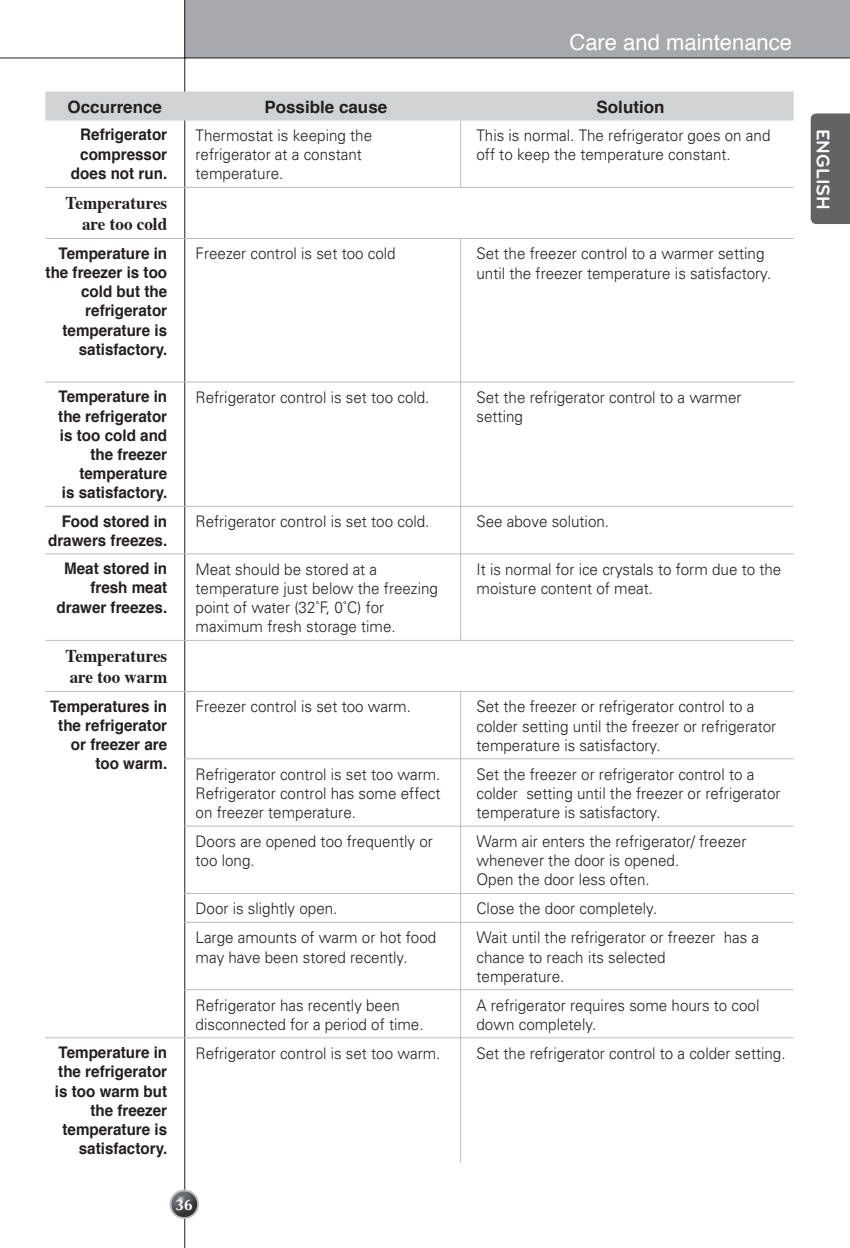
<style>
.page{position:relative;width:850px;height:1248px;background:#fff}
.page>*{position:absolute;margin:0;border:0;box-sizing:border-box;transform-origin:0 0}
.t1{font:22px "Helvetica";color:#fff}
.t2{font:700 19px "Bryant LG";color:#fff}
.t3{font:700 18px/21.6px "Times";color:#231f20;text-align:right;scale:.95 1}
.t4{font:700 17px "Helvetica";color:#231f20}
.t5{font:300 16px/19.2px "Univers";color:#231f20;scale:.95 1}
.t6{font:700 16px/19.2px "Helvetica";color:#231f20;text-align:right;scale:.95 1}
.t7{font:700 16px "Optane";color:#fff}
</style>
<div class="page">
<div style="left:184px;top:1px;width:666px;height:56px;background:#a8a9ad"></div>
<hr style="left:184px;top:1px;width:1px;height:1247px;background:#231f20">
<hr style="left:0;top:57px;width:850px;height:1px;background:#231f20">
<svg style="left:170px;top:1190px;width:29px;height:29px"></svg>
<img style="left:171px;top:1191px;width:26px;height:26px;border-radius:50%">
<div style="left:811px;top:113px;width:39px;height:111px;background:#636366"></div>
<div style="left:45px;top:91px;width:749px;height:30px;background:#d1d2d4"></div>
<hr style="left:184px;top:187px;width:277px;height:1px;background:#bcbdc0">
<hr style="left:184px;top:238px;width:277px;height:1px;background:#bcbdc0">
<hr style="left:45px;top:382px;width:416px;height:1px;background:#bcbdc0">
<hr style="left:45px;top:506px;width:416px;height:1px;background:#bcbdc0">
<hr style="left:45px;top:553px;width:416px;height:1px;background:#bcbdc0">
<hr style="left:45px;top:640px;width:416px;height:1px;background:#bcbdc0">
<hr style="left:45px;top:691px;width:416px;height:1px;background:#bcbdc0">
<hr style="left:184px;top:758px;width:277px;height:1px;background:#bcbdc0">
<hr style="left:184px;top:826px;width:277px;height:1px;background:#bcbdc0">
<hr style="left:184px;top:893px;width:277px;height:1px;background:#bcbdc0">
<hr style="left:184px;top:922px;width:277px;height:1px;background:#bcbdc0">
<hr style="left:184px;top:989px;width:277px;height:1px;background:#bcbdc0">
<hr style="left:45px;top:187px;width:139px;height:1px;background:#bcbdc0">
<hr style="left:45px;top:238px;width:139px;height:1px;background:#bcbdc0">
<hr style="left:460px;top:121px;width:1px;height:66px;background:#bcbdc0">
<hr style="left:461px;top:187px;width:333px;height:1px;background:#bcbdc0">
<hr style="left:461px;top:238px;width:333px;height:1px;background:#bcbdc0">
<hr style="left:460px;top:239px;width:1px;height:143px;background:#bcbdc0">
<hr style="left:461px;top:382px;width:333px;height:1px;background:#bcbdc0">
<hr style="left:460px;top:383px;width:1px;height:123px;background:#bcbdc0">
<hr style="left:461px;top:506px;width:333px;height:1px;background:#bcbdc0">
<hr style="left:460px;top:507px;width:1px;height:46px;background:#bcbdc0">
<hr style="left:461px;top:553px;width:333px;height:1px;background:#bcbdc0">
<hr style="left:460px;top:554px;width:1px;height:86px;background:#bcbdc0">
<hr style="left:461px;top:640px;width:333px;height:1px;background:#bcbdc0">
<hr style="left:461px;top:691px;width:333px;height:1px;background:#bcbdc0">
<hr style="left:460px;top:692px;width:1px;height:66px;background:#bcbdc0">
<hr style="left:461px;top:758px;width:333px;height:1px;background:#bcbdc0">
<hr style="left:460px;top:759px;width:1px;height:67px;background:#bcbdc0">
<hr style="left:461px;top:826px;width:333px;height:1px;background:#bcbdc0">
<hr style="left:460px;top:827px;width:1px;height:66px;background:#bcbdc0">
<hr style="left:461px;top:893px;width:333px;height:1px;background:#bcbdc0">
<svg style="left:460px;top:894px;width:1px;height:28px"></svg>
<hr style="left:461px;top:922px;width:333px;height:1px;background:#bcbdc0">
<hr style="left:460px;top:923px;width:1px;height:66px;background:#bcbdc0">
<hr style="left:461px;top:989px;width:333px;height:1px;background:#bcbdc0">
<hr style="left:460px;top:990px;width:1px;height:47px;background:#bcbdc0">
<hr style="left:45px;top:1037px;width:749px;height:1px;background:#bcbdc0">
<hr style="left:460px;top:1038px;width:1px;height:124px;background:#bcbdc0">
<h1 class="t1" style="left:570px;top:33px;width:224px">Care and maintenance</h1>
<p class="t4" style="left:68px;top:99px;width:96px">Occurrence</p>
<p class="t4" style="left:264px;top:99px;width:124px">Possible cause</p>
<p class="t4" style="left:597px;top:99px;width:69px">Solution</p>
<p class="t6" style="left:71px;top:126px;width:103px;text-align:center">Refrigerator compressor does not run.</p>
<p class="t5" style="left:196px;top:127px;width:187px">Thermostat is keeping the refrigerator at a constant temperature.</p>
<p class="t5" style="left:477px;top:127px;width:311px">This is normal. The refrigerator goes on and off to keep the temperature constant.</p>
<p class="t3" style="left:66px;top:194px;width:109px">Temperatures are too cold</p>
<p class="t6" style="left:46px;top:245px;width:130px">Temperature in the freezer is too cold but the refrigerator temperature is satisfactory.</p>
<p class="t5" style="left:196px;top:246px;width:212px">Freezer control is set too cold</p>
<p class="t5" style="left:477px;top:246px;width:312px">Set the freezer control to a warmer setting until the freezer temperature is satisfactory.</p>
<p class="t6" style="left:58px;top:388px;width:116px">Temperature in the refrigerator is too cold and the freezer temperature<br>is satisfactory.</p>
<p class="t5" style="left:196px;top:389px;width:248px">Refrigerator control is set too cold.</p>
<p class="t5" style="left:477px;top:389px;width:281px">Set the refrigerator control to a warmer setting</p>
<p class="t6" style="left:48px;top:513px;width:127px">Food stored in drawers freezes.</p>
<p class="t5" style="left:196px;top:513px;width:248px">Refrigerator control is set too cold.</p>
<p class="t5" style="left:477px;top:513px;width:141px">See above solution.</p>
<p class="t6" style="left:57px;top:560px;width:118px">Meat stored in fresh meat drawer freezes.</p>
<p class="t5" style="left:196px;top:561px;width:257px">Meat should be stored at a temperature just below the freezing point of water (32˚F, 0˚C) for maximum fresh storage time.</p>
<p class="t5" style="left:477px;top:561px;width:322px">It is normal for ice crystals to form due to the moisture content of meat.</p>
<p class="t3" style="left:66px;top:647px;width:109px;text-align:left">Temperatures are too warm</p>
<p class="t6" style="left:50px;top:698px;width:125px">Temperatures in the refrigerator or freezer are too warm.</p>
<p class="t5" style="left:196px;top:699px;width:228px">Freezer control is set too warm.</p>
<p class="t5" style="left:477px;top:699px;width:317px">Set the freezer or refrigerator control to a colder setting until the freezer or refrigerator temperature is satisfactory.</p>
<p class="t5" style="left:196px;top:766px;width:259px;text-align:justify">Refrigerator control is set too warm.<br>Refrigerator control has some effect on freezer temperature.</p>
<p class="t5" style="left:477px;top:766px;width:322px">Set the freezer or refrigerator control to a colder setting until the freezer or refrigerator temperature is satisfactory.</p>
<p class="t5" style="left:196px;top:833px;width:251px">Doors are opened too frequently or too long.</p>
<p class="t5" style="left:477px;top:833px;width:286px">Warm air enters the refrigerator/ freezer whenever the door is opened.<br>Open the door less often.</p>
<p class="t5" style="left:196px;top:901px;width:151px">Door is slightly open.</p>
<p class="t5" style="left:477px;top:901px;width:192px">Close the door completely.</p>
<p class="t5" style="left:196px;top:929px;width:255px">Large amounts of warm or hot food may have been stored recently.</p>
<p class="t5" style="left:477px;top:929px;width:299px">Wait until the refrigerator or freezer has a chance to reach its selected<br>temperature.</p>
<p class="t5" style="left:196px;top:997px;width:242px">Refrigerator has recently been disconnected for a period of time.</p>
<p class="t5" style="left:477px;top:997px;width:299px">A refrigerator requires some hours to cool down completely.</p>
<p class="t6" style="left:55px;top:1044px;width:120px">Temperature in the refrigerator is too warm but the freezer temperature is satisfactory.</p>
<p class="t5" style="left:196px;top:1045px;width:259px">Refrigerator control is set too warm.</p>
<p class="t5" style="left:477px;top:1045px;width:327px">Set the refrigerator control to a colder setting.</p>
<p class="t7" style="left:175px;top:1195px;width:19px">36</p>
<p class="t2" style="left:830px;top:129px;width:82px;rotate:90deg">ENGLISH</p>
</div>
